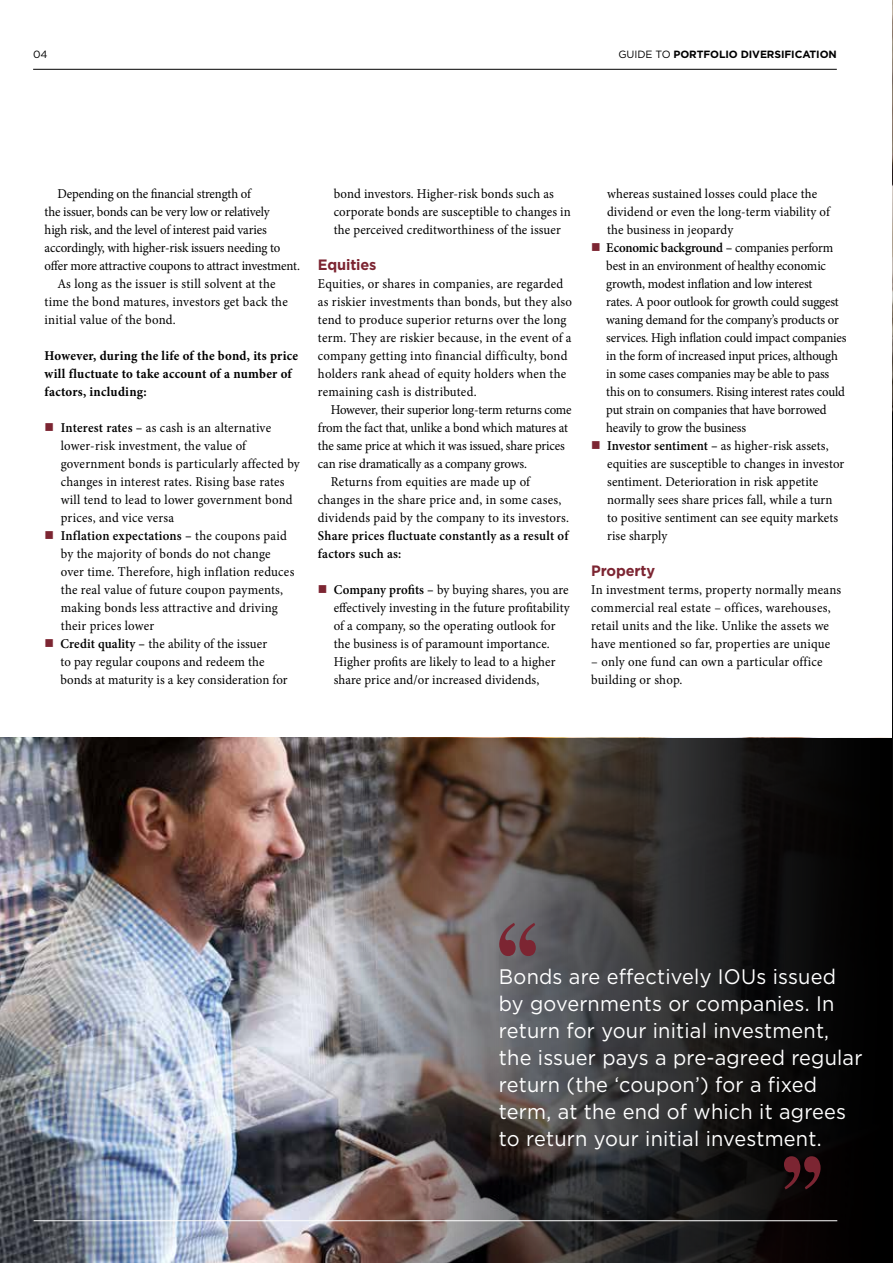
<style>
.page{position:relative;width:893px;height:1263px;background:#fff}
.page>*{position:absolute;margin:0;border:0;box-sizing:border-box;transform-origin:0 0}
.t1{font:21px/27px "Gotham HTF";letter-spacing:.01em;color:#fff;scale:.95 1}
.t2{font:700 15px "Gotham HTF";letter-spacing:-.01em;color:#7c2532}
.t3{font:13.5px/18px "Minion Pro";letter-spacing:.01em;color:#000;scale:.95 1}
.t4{font:13.5px/18px "Minion Pro";letter-spacing:-.01em;color:#000;scale:.95 1}
.t5{font:13.5px "Minion Pro";letter-spacing:-.015em;color:#000;scale:.95 1}
.t6{font:700 13.5px/18px "Minion Pro";letter-spacing:.02em;color:#000;scale:.95 1}
.t7{font:600 13.5px/18px "Minion Pro";letter-spacing:.02em;color:#000;scale:.95 1}
.t8{font:700 10.5px "Gotham HTF";letter-spacing:-.01em;color:#000}
.t9{font:10.5px "Gotham HTF";color:#000}
.s1{font-weight:400}
.s2{color:#7c2532}
.s3{font-weight:600}
</style>
<div class="page">
<img style="left:0;top:738px;width:309px;height:525px">
<svg style="left:309px;top:738px;width:583px;height:525px;background:#403b3b"></svg>
<img style="left:892px;top:0;width:1px;height:738px">
<hr style="left:33px;top:69px;width:804px;height:1px;background:#000">
<hr style="left:34px;top:1220px;width:803px;height:1px;background:#fff">
<svg style="left:499px;top:923px;width:37px;height:33px"></svg>
<svg style="left:784px;top:1156px;width:37px;height:33px"></svg>
<p class="t9" style="left:33px;top:49px;width:16px">04</p>
<p class="t8" style="left:618px;top:48px;width:220px"><span class="s1">GUIDE TO</span> PORTFOLIO DIVERSIFICATION</p>
<p class="t4" style="left:57px;top:185px;width:205px">Depending on the financial strength of</p>
<p class="t5" style="left:45px;top:203px;width:238px">the issuer, bonds can be very low or relatively</p>
<p class="t4" style="left:45px;top:221px;width:235px">high risk, and the level of interest paid varies</p>
<p class="t4" style="left:45px;top:239px;width:250px">accordingly, with higher-risk issuers needing to</p>
<p class="t5" style="left:45px;top:257px;width:270px">offer more attractive coupons to attract investment.</p>
<p class="t3" style="left:57px;top:275px;width:231px">As long as the issuer is still solvent at the</p>
<p class="t3" style="left:45px;top:293px;width:257px">time the bond matures, investors get back the</p>
<p class="t3" style="left:45px;top:311px;width:140px">initial value of the bond.</p>
<p class="t6" style="left:45px;top:346px;width:268px">However, during the life of the bond, its price will fluctuate to take account of a number of factors, including:</p>
<p class="t3" style="left:61px;top:419px;width:253px;text-indent:-16px"><span class="s2">■</span> <span class="s3">Interest rates –</span> as cash is an alternative lower-risk investment, the value of government bonds is particularly affected by changes in interest rates. Rising base rates will tend to lead to lower government bond prices, and vice versa</p>
<p class="t3" style="left:61px;top:527px;width:247px;text-indent:-16px"><span class="s2">■</span> <span class="s3">Inflation expectations –</span> the coupons paid by the majority of bonds do not change over time. Therefore, high inflation reduces the real value of future coupon payments, making bonds less attractive and driving their prices lower</p>
<p class="t3" style="left:60px;top:635px;width:241px;text-indent:-16px"><span class="s2">■</span> <span class="s3">Credit quality –</span> the ability of the issuer<br>to pay regular coupons and redeem the bonds at maturity is a key consideration for</p>
<p class="t3" style="left:334px;top:185px;width:251px">bond investors. Higher-risk bonds such as corporate bonds are susceptible to changes in the perceived creditworthiness of the issuer</p>
<p class="t2" style="left:318px;top:256px;width:60px">Equities</p>
<p class="t3" style="left:318px;top:275px;width:269px">Equities, or shares in companies, are regarded as riskier investments than bonds, but they also tend to produce superior returns over the long term. They are riskier because, in the event of a company getting into financial difficulty, bond holders rank ahead of equity holders when the remaining cash is distributed.</p>
<p class="t4" style="left:331px;top:401px;width:255px">However, their superior long-term returns come</p>
<p class="t4" style="left:318px;top:419px;width:265px">from the fact that, unlike a bond which matures at</p>
<p class="t5" style="left:318px;top:437px;width:261px">the same price at which it was issued, share prices</p>
<p class="t4" style="left:318px;top:455px;width:221px">can rise dramatically as a company grows.</p>
<p class="t3" style="left:331px;top:473px;width:211px">Returns from equities are made up of</p>
<p class="t3" style="left:318px;top:491px;width:258px">changes in the share price and, in some cases,</p>
<p class="t3" style="left:318px;top:509px;width:266px">dividends paid by the company to its investors.</p>
<p class="t7" style="left:318px;top:527px;width:265px">Share prices fluctuate constantly as a result of factors such as:</p>
<p class="t3" style="left:334px;top:581px;width:250px;text-indent:-16px"><span class="s2">■</span> <span class="s3">Company profits –</span> by buying shares, you are effectively investing in the future profitability of a company, so the operating outlook for the business is of paramount importance.<br>Higher profits are likely to lead to a higher share price and/or increased dividends,</p>
<p class="t3" style="left:607px;top:185px;width:236px">whereas sustained losses could place the dividend or even the long-term viability of the business in jeopardy</p>
<p class="t4" style="left:606px;top:239px;width:254px;text-indent:-15px"><span class="s2">■</span> <span class="s3">Economic background –</span> companies perform best in an environment of healthy economic growth, modest inflation and low interest<br>rates. A poor outlook for growth could suggest waning demand for the company’s products or services. High inflation could impact companies in the form of increased input prices, although in some cases companies may be able to pass this on to consumers. Rising interest rates could put strain on companies that have borrowed heavily to grow the business</p>
<p class="t3" style="left:607px;top:437px;width:251px;text-indent:-16px"><span class="s2">■</span> <span class="s3">Investor sentiment –</span> as higher-risk assets, equities are susceptible to changes in investor sentiment. Deterioration in risk appetite normally sees share prices fall, while a turn to positive sentiment can see equity markets rise sharply</p>
<p class="t2" style="left:591px;top:562px;width:65px">Property</p>
<p class="t3" style="left:591px;top:581px;width:265px">In investment terms, property normally means commercial real estate – offices, warehouses, retail units and the like. Unlike the assets we have mentioned so far, properties are unique</p>
<p class="t3" style="left:591px;top:653px;width:245px">– only one fund can own a particular office building or shop.</p>
<p class="t1" style="left:499px;top:962px;width:384px">Bonds are effectively IOUs issued by governments or companies. In return for your initial investment, the issuer pays a pre-agreed regular return (the ‘coupon’) for a fixed term, at the end of which it agrees to return your initial investment.</p>
</div>
